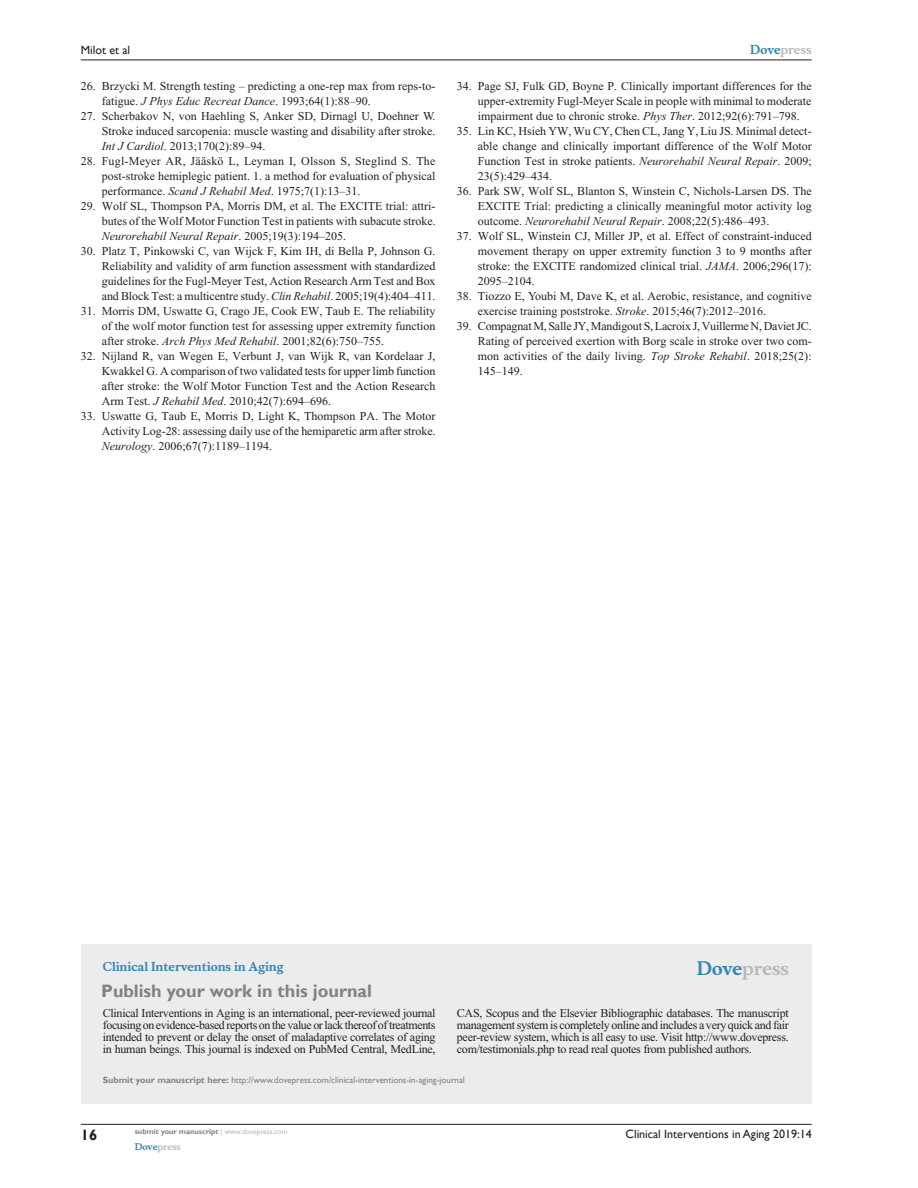
<style>
.page{position:relative;width:918px;height:1188px;background:#fff}
.page>*{position:absolute;margin:0;border:0;box-sizing:border-box;transform-origin:0 0}
.t1{font:700 18px "Gill Sans";color:#808285}
.t2{font:700 18px "Musee";color:#b8b9bc}
.t3{font:700 15px "Gill Sans";color:#231f20}
.RefNL2{font:12px/15px "Times New Roman";color:#231f20;text-align:justify}
.t4{font:12px "Gill Sans";color:#231f20}
.t5{font:700 12px "Musee";color:#3485ae}
.t6{font:700 12px "Musee";color:#b8b9bc}
.t7{font:9px "Gill Sans";color:#808285}
.t8{font:700 9px "Musee";color:#b8b9bc}
.t9{font:700 7.5px "Gill Sans";color:#808285}
.s1{font-style:italic}
.s2{color:#3485ae}
.s3{font-weight:700}
.s4{font-weight:400;color:#b8b9bc}
</style>
<div class="page">
<div style="left:81px;top:944px;width:731px;height:159px;background:#ececee"></div>
<hr style="left:81px;top:1124px;width:731px;height:1px;background:#231f20">
<hr style="left:81px;top:60px;width:731px;height:1px;background:#231f20">
<p class="t4" style="left:81px;top:43px;width:51px">Milot et al</p>
<p class="RefNL2" style="left:102px;top:79px;width:335px;text-indent:-21px">26. Brzycki M. Strength testing – predicting a one-rep max from reps-to&shy;fatigue. <span class="s1">J Phys Educ Recreat Dance</span>. 1993;64(1):88–90.</p>
<p class="RefNL2" style="left:102px;top:109px;width:335px;text-indent:-21px">27. Scherbakov N, von Haehling S, Anker SD, Dirnagl U, Doehner W.<br>Stroke induced sarcopenia: muscle wasting and disability after stroke.<br><span class="s1">Int J Cardiol</span>. 2013;170(2):89–94.</p>
<p class="RefNL2" style="left:102px;top:154px;width:335px;text-indent:-21px">28. Fugl-Meyer AR, Jääskö L, Leyman I, Olsson S, Steglind S. The post-stroke hemiplegic patient. 1. a method for evaluation of physical performance. <span class="s1">Scand J Rehabil Med</span>. 1975;7(1):13–31.</p>
<p class="RefNL2" style="left:102px;top:199px;width:335px;text-indent:-21px">29. Wolf SL, Thompson PA, Morris DM, et al. The EXCITE trial: attri&shy;butes of the Wolf Motor Function Test in patients with subacute stroke.<br><span class="s1">Neurorehabil Neural Repair</span>. 2005;19(3):194–205.</p>
<p class="RefNL2" style="left:102px;top:244px;width:335px;text-indent:-21px">30. Platz T, Pinkowski C, van Wijck F, Kim IH, di Bella P, Johnson G.<br>Reliability and validity of arm function assessment with standardized guidelines for the Fugl-Meyer Test, Action Research Arm Test and Box and Block Test: a multicentre study. <span class="s1">Clin Rehabil</span>. 2005;19(4):404–411.</p>
<p class="RefNL2" style="left:102px;top:304px;width:335px;text-indent:-21px">31. Morris DM, Uswatte G, Crago JE, Cook EW, Taub E. The reliability of the wolf motor function test for assessing upper extremity function after stroke. <span class="s1">Arch Phys Med Rehabil</span>. 2001;82(6):750–755.</p>
<p class="RefNL2" style="left:102px;top:349px;width:335px;text-indent:-21px">32. Nijland R, van Wegen E, Verbunt J, van Wijk R, van Kordelaar J, Kwakkel G. A comparison of two validated tests for upper limb function after stroke: the Wolf Motor Function Test and the Action Research Arm Test. <span class="s1">J Rehabil Med</span>. 2010;42(7):694–696.</p>
<p class="RefNL2" style="left:102px;top:409px;width:335px;text-indent:-21px">33. Uswatte G, Taub E, Morris D, Light K, Thompson PA. The Motor Activity Log-28: assessing daily use of the hemiparetic arm after stroke.<br><span class="s1">Neurology</span>. 2006;67(7):1189–1194.</p>
<p class="t6" style="left:750px;top:43px;width:63px"><span class="s2">Dove</span>press</p>
<p class="RefNL2" style="left:478px;top:79px;width:335px;text-indent:-21px">34. Page SJ, Fulk GD, Boyne P. Clinically important differences for the upper-extremity Fugl-Meyer Scale in people with minimal to moderate impairment due to chronic stroke. <span class="s1">Phys Ther</span>. 2012;92(6):791–798.</p>
<p class="RefNL2" style="left:478px;top:124px;width:336px;text-indent:-21px">35. Lin KC, Hsieh YW, Wu CY, Chen CL, Jang Y, Liu JS. Minimal detect&shy;able change and clinically important difference of the Wolf Motor Function Test in stroke patients. <span class="s1">Neurorehabil Neural Repair</span>. 2009; 23(5):429–434.</p>
<p class="RefNL2" style="left:478px;top:184px;width:335px;text-indent:-21px">36. Park SW, Wolf SL, Blanton S, Winstein C, Nichols-Larsen DS. The EXCITE Trial: predicting a clinically meaningful motor activity log outcome. <span class="s1">Neurorehabil Neural Repair</span>. 2008;22(5):486–493.</p>
<p class="RefNL2" style="left:478px;top:229px;width:335px;text-indent:-21px">37. Wolf SL, Winstein CJ, Miller JP, et al. Effect of constraint-induced movement therapy on upper extremity function 3 to 9 months after stroke: the EXCITE randomized clinical trial. <span class="s1">JAMA</span>. 2006;296(17):<br>2095–2104.</p>
<p class="RefNL2" style="left:478px;top:289px;width:335px;text-indent:-21px">38. Tiozzo E, Youbi M, Dave K, et al. Aerobic, resistance, and cognitive exercise training poststroke. <span class="s1">Stroke</span>. 2015;46(7):2012–2016.</p>
<p class="RefNL2" style="left:478px;top:319px;width:335px;text-indent:-21px">39. Compagnat M, Salle JY, Mandigout S, Lacroix J, Vuillerme N, Daviet JC.<br>Rating of perceived exertion with Borg scale in stroke over two com&shy;mon activities of the daily living. <span class="s1">Top Stroke Rehabil</span>. 2018;25(2):<br>145–149.</p>
<p class="t5" style="left:103px;top:959px;width:182px">Clinical Interventions in Aging</p>
<h1 class="t1" style="left:101px;top:980px;width:272px">Publish your work in this journal</h1>
<h1 class="t2" style="left:697px;top:958px;width:94px"><span class="s2">Dove</span>press</h1>
<p class="RefNL2" style="left:103px;top:1007px;width:334px;line-height:12px">Clinical Interventions in Aging is an international, peer-reviewed journal focusing on evidence-based reports on the value or lack thereof of treatments intended to prevent or delay the onset of maladaptive correlates of aging in human beings. This journal is indexed on PubMed Central, MedLine,</p>
<p class="RefNL2" style="left:457px;top:1007px;width:333px;line-height:12px">CAS, Scopus and the Elsevier Bibliographic databases. The manuscript management system is completely online and includes a very quick and fair peer-review system, which is all easy to use. Visit http://www.dovepress. com/testimonials.php to read real quotes from published authors.</p>
<p class="t7" style="left:103px;top:1075px;width:364px"><span class="s3">Submit your manuscript here:</span> http://www.dovepress.com/clinical-interventions-in-aging-journal</p>
<p class="t3" style="left:81px;top:1126px;width:18px">16</p>
<p class="t9" style="left:135px;top:1127px;width:154px">submit your manuscript <span class="s4">| www.dovepress.com</span></p>
<p class="t8" style="left:135px;top:1141px;width:48px"><span class="s2">Dove</span>press</p>
<p class="t4" style="left:626px;top:1127px;width:188px">Clinical Interventions in Aging 2019:14</p>
</div>
